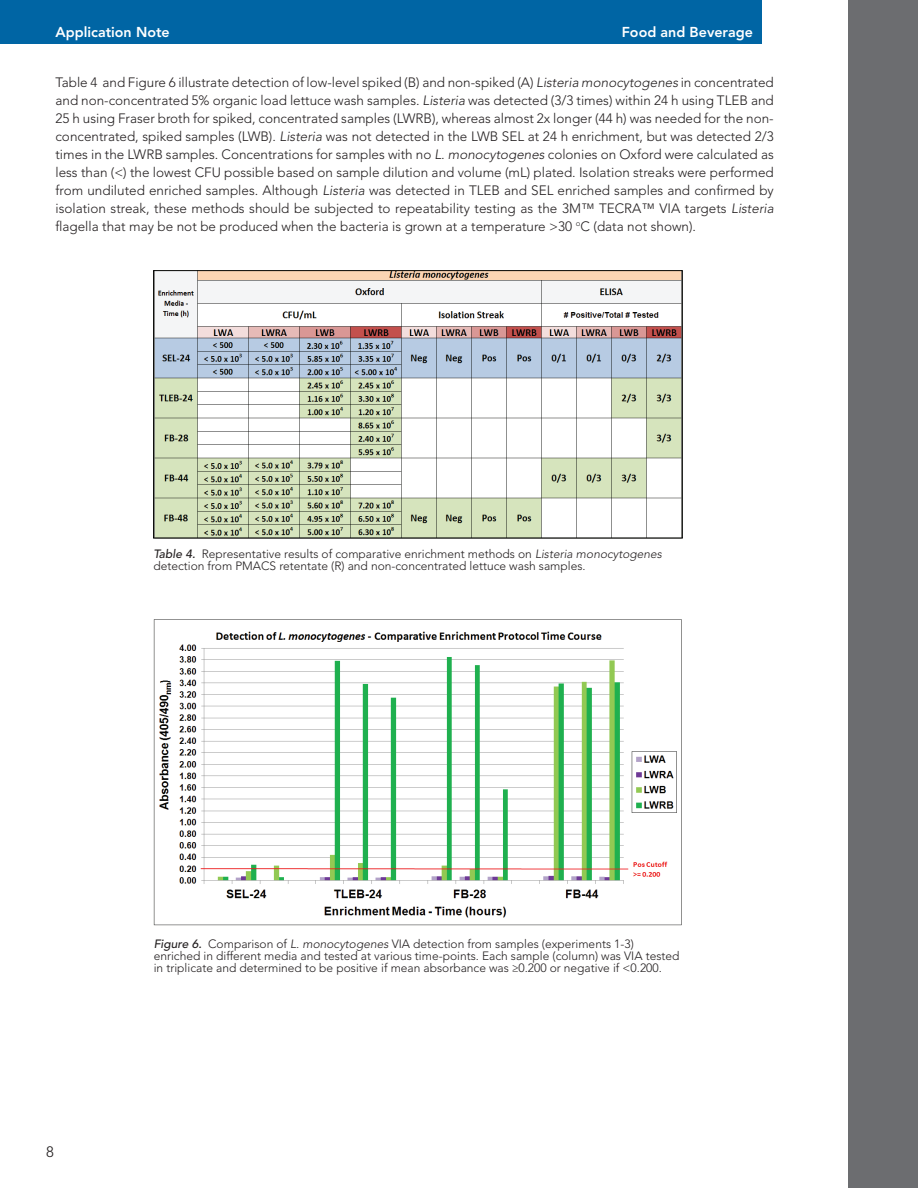
<style>
.page{position:relative;width:918px;height:1188px;background:#fff}
.page>*{position:absolute;margin:0;border:0;box-sizing:border-box;transform-origin:0 0}
.t1{font:300 15px "Avenir LT Std";color:#231f20}
.t2{font:800 14.25px "Avenir LT Std";color:#fff}
.t3{font:300 13.5px/18px "Avenir LT Std";color:#231f20;text-align:justify}
.t4{font:300 12px/12px "Avenir LT Std";color:#231f20}
.s1{font-style:italic}
.s2{font-weight:500;font-style:italic}
</style>
<div class="page">
<div style="left:848px;top:0;width:70px;height:1188px;background:#6c6d70"></div>
<div style="left:0;top:0;width:762px;height:43px;background:#0065a4"></div>
<img style="left:154px;top:619px;width:528px;height:307px">
<img style="left:155px;top:272px;width:526px;height:264px">
<div style="left:153px;top:270px;width:530px;height:268px;border:1px solid #040503"></div>
<p class="t2" style="left:56px;top:23px;width:116px">Application Note</p>
<p class="t2" style="left:622px;top:23px;width:133px">Food and Beverage</p>
<p class="t3" style="left:56px;top:73px;width:720px">Table 4 and Figure 6 illustrate detection of low-level spiked (B) and non-spiked (A) <span class="s1">Listeria monocytogenes</span> in concentrated and non-concentrated 5% organic load lettuce wash samples. <span class="s1">Listeria</span> was detected (3/3 times) within 24 h using TLEB and 25 h using Fraser broth for spiked, concentrated samples (LWRB), whereas almost 2x longer (44 h) was needed for the non&shy;concentrated, spiked samples (LWB). <span class="s1">Listeria</span> was not detected in the LWB SEL at 24 h enrichment, but was detected 2/3 times in the LWRB samples. Concentrations for samples with no <span class="s1">L. monocytogenes</span> colonies on Oxford were calculated as less than (&lt;) the lowest CFU possible based on sample dilution and volume (mL) plated. Isolation streaks were performed from undiluted enriched samples. Although <span class="s1">Listeria</span> was detected in TLEB and SEL enriched samples and confirmed by isolation streak, these methods should be subjected to repeatability testing as the 3M™ TECRA™ VIA targets <span class="s1">Listeria </span>flagella that may be not be produced when the bacteria is grown at a temperature &gt;30 <sup>o</sup>C (data not shown).</p>
<p class="t4" style="left:153px;top:548px;width:510px"><span class="s2">Table 4.</span> Representative results of comparative enrichment methods on <span class="s1">Listeria monocytogenes </span>detection from PMACS retentate (R) and non-concentrated lettuce wash samples.</p>
<p class="t1" style="left:46px;top:1143px;width:9px">8</p>
<p class="t4" style="left:154px;top:938px;width:527px"><span class="s2">Figure 6.</span> Comparison of <span class="s1">L. monocytogenes</span> VIA detection from samples (experiments 1-3) enriched in different media and tested at various time-points. Each sample (column) was VIA tested in triplicate and determined to be positive if mean absorbance was ≥0.200 or negative if &lt;0.200.</p>
</div>
